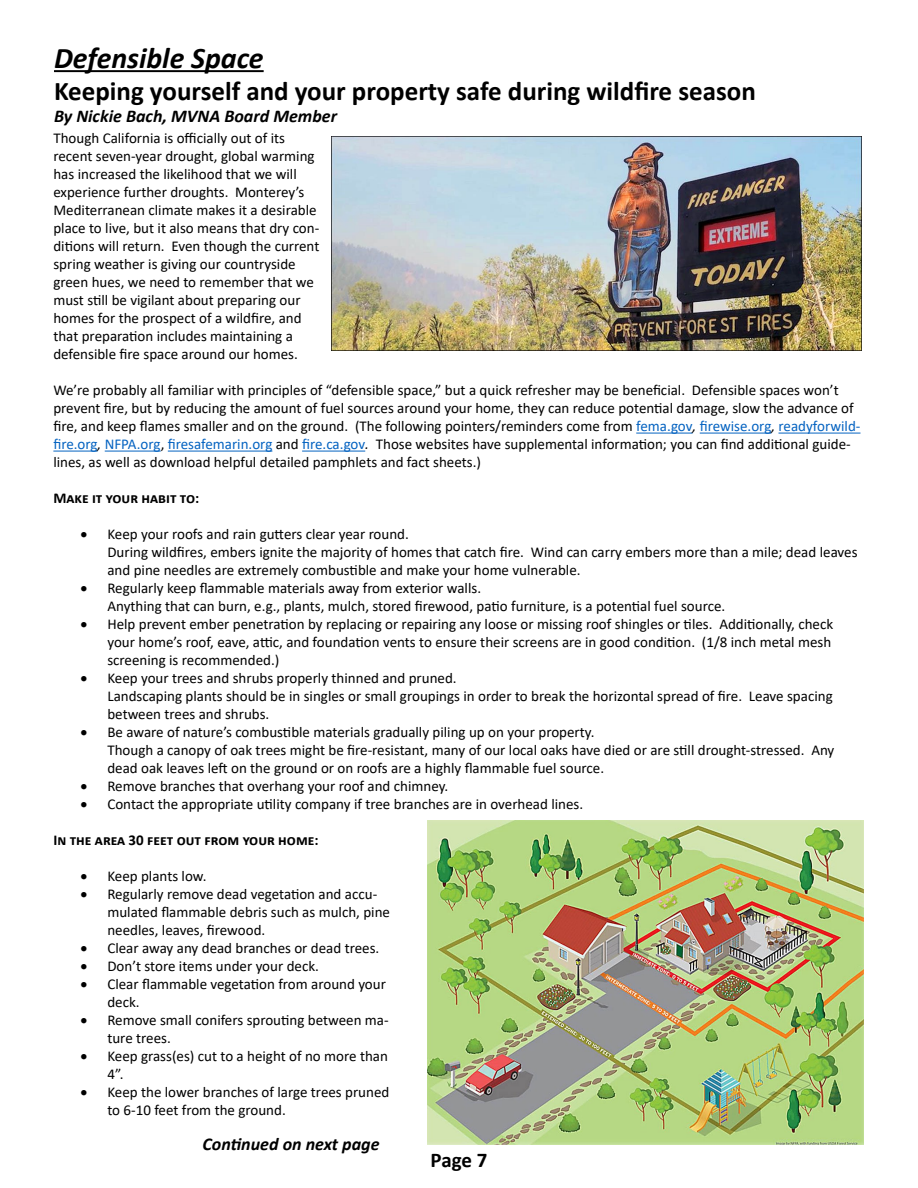
<style>
.page{position:relative;width:918px;height:1188px;background:#fff}
.page>*{position:absolute;margin:0;border:0;box-sizing:border-box;transform-origin:0 0}
.t1{font:italic 700 30px "Calibri";color:#000}
.t2{font:700 27px "Calibri";color:#000}
.t3{font:700 21px "Calibri";color:#000}
.t4{font:italic 700 18px "Calibri";color:#000}
.t5{font:15px/18px "Calibri";color:#000}
.t6{font:700 15px "Calibri";color:#000}
.s1{color:#0563c1}
.s2{font-style:italic}
</style>
<div class="page">
<hr style="left:636px;top:433px;width:57px;height:1px;background:#0563c1">
<hr style="left:700px;top:433px;width:71px;height:1px;background:#0563c1">
<hr style="left:779px;top:433px;width:81px;height:1px;background:#0563c1">
<hr style="left:53px;top:451px;width:45px;height:1px;background:#0563c1">
<hr style="left:105px;top:451px;width:56px;height:1px;background:#0563c1">
<hr style="left:168px;top:451px;width:104px;height:1px;background:#0563c1">
<hr style="left:302px;top:451px;width:63px;height:1px;background:#0563c1">
<img style="left:427px;top:821px;width:436px;height:324px">
<hr style="left:54px;top:70px;width:210px;height:2px;background:#000">
<img style="left:331px;top:137px;width:531px;height:213px">
<h1 class="t1" style="left:54px;top:37px;width:211px">Defensible Space</h1>
<h2 class="t2" style="left:54px;top:72px;width:703px">Keeping yourself and your property safe during wildfire season</h2>
<p class="t4" style="left:54px;top:103px;width:285px">By Nickie Bach, MVNA Board Member</p>
<p class="t5" style="left:53px;top:129px;width:268px">Though California is officially out of its recent seven-year drought, global warming has increased the likelihood that we will experience further droughts. Monterey’s Mediterranean climate makes it a desirable place to live, but it also means that dry con&shy;ditions will return. Even though the current spring weather is giving our countryside green hues, we need to remember that we must still be vigilant about preparing our homes for the prospect of a wildfire, and that preparation includes maintaining a defensible fire space around our homes.</p>
<p class="t5" style="left:53px;top:381px;width:809px">We’re probably all familiar with principles of “defensible space,” but a quick refresher may be beneficial. Defensible spaces won’t prevent fire, but by reducing the amount of fuel sources around your home, they can reduce potential damage, slow the advance of fire, and keep flames smaller and on the ground. (The following pointers/reminders come from <span class="s1">fema.gov</span><span class="s2">,</span> <span class="s1">firewise.org</span><span class="s2">,</span> <span class="s1">readyforwild&shy;fire.org</span><span class="s2">,</span> <span class="s1">NFPA.org</span>, <span class="s1">firesafemarin.org</span> and <span class="s1">fire.ca.gov</span><span class="s2">.</span> Those websites have supplemental information; you can find additional guide&shy;lines, as well as download helpful detailed pamphlets and fact sheets.)</p>
<p class="t6" style="left:53px;top:488px;width:147px">Make it your habit to:</p>
<p class="t5" style="left:107px;top:525px;width:752px;text-indent:-27px">• Keep your roofs and rain gutters clear year round.<br>During wildfires, embers ignite the majority of homes that catch fire. Wind can carry embers more than a mile; dead leaves and pine needles are extremely combustible and make your home vulnerable.</p>
<p class="t5" style="left:107px;top:579px;width:619px;text-indent:-27px">• Regularly keep flammable materials away from exterior walls.<br>Anything that can burn, e.g., plants, mulch, stored firewood, patio furniture, is a potential fuel source.</p>
<p class="t5" style="left:107px;top:615px;width:727px;text-indent:-27px">• Help prevent ember penetration by replacing or repairing any loose or missing roof shingles or tiles. Additionally, check your home’s roof, eave, attic, and foundation vents to ensure their screens are in good condition. (1/8 inch metal mesh screening is recommended.)</p>
<p class="t5" style="left:107px;top:669px;width:727px;text-indent:-27px">• Keep your trees and shrubs properly thinned and pruned.<br>Landscaping plants should be in singles or small groupings in order to break the horizontal spread of fire. Leave spacing between trees and shrubs.</p>
<p class="t5" style="left:107px;top:723px;width:729px;text-indent:-27px">• Be aware of nature’s combustible materials gradually piling up on your property.<br>Though a canopy of oak trees might be fire-resistant, many of our local oaks have died or are still drought-stressed. Any dead oak leaves left on the ground or on roofs are a highly flammable fuel source.</p>
<p class="t5" style="left:80px;top:777px;width:370px">• Remove branches that overhang your roof and chimney.</p>
<p class="t5" style="left:80px;top:795px;width:504px">• Contact the appropriate utility company if tree branches are in overhead lines.</p>
<p class="t6" style="left:53px;top:830px;width:267px">In the area 30 feet out from your home:</p>
<p class="t5" style="left:80px;top:867px;width:128px">• Keep plants low.</p>
<p class="t5" style="left:107px;top:885px;width:284px;text-indent:-27px">• Regularly remove dead vegetation and accu&shy;mulated flammable debris such as mulch, pine needles, leaves, firewood.</p>
<p class="t5" style="left:80px;top:939px;width:300px">• Clear away any dead branches or dead trees.</p>
<p class="t5" style="left:80px;top:957px;width:240px">• Don’t store items under your deck.</p>
<p class="t5" style="left:107px;top:975px;width:280px;text-indent:-27px">• Clear flammable vegetation from around your deck.</p>
<p class="t5" style="left:107px;top:1011px;width:283px;text-indent:-27px">• Remove small conifers sprouting between ma&shy;ture trees.</p>
<p class="t5" style="left:107px;top:1047px;width:282px;text-indent:-27px">• Keep grass(es) cut to a height of no more than<br>4”.</p>
<p class="t5" style="left:107px;top:1083px;width:284px;text-indent:-27px">• Keep the lower branches of large trees pruned to 6-10 feet from the ground.</p>
<p class="t4" style="left:203px;top:1131px;width:178px">Continued on next page</p>
<h3 class="t3" style="left:431px;top:1146px;width:58px">Page 7</h3>
</div>
